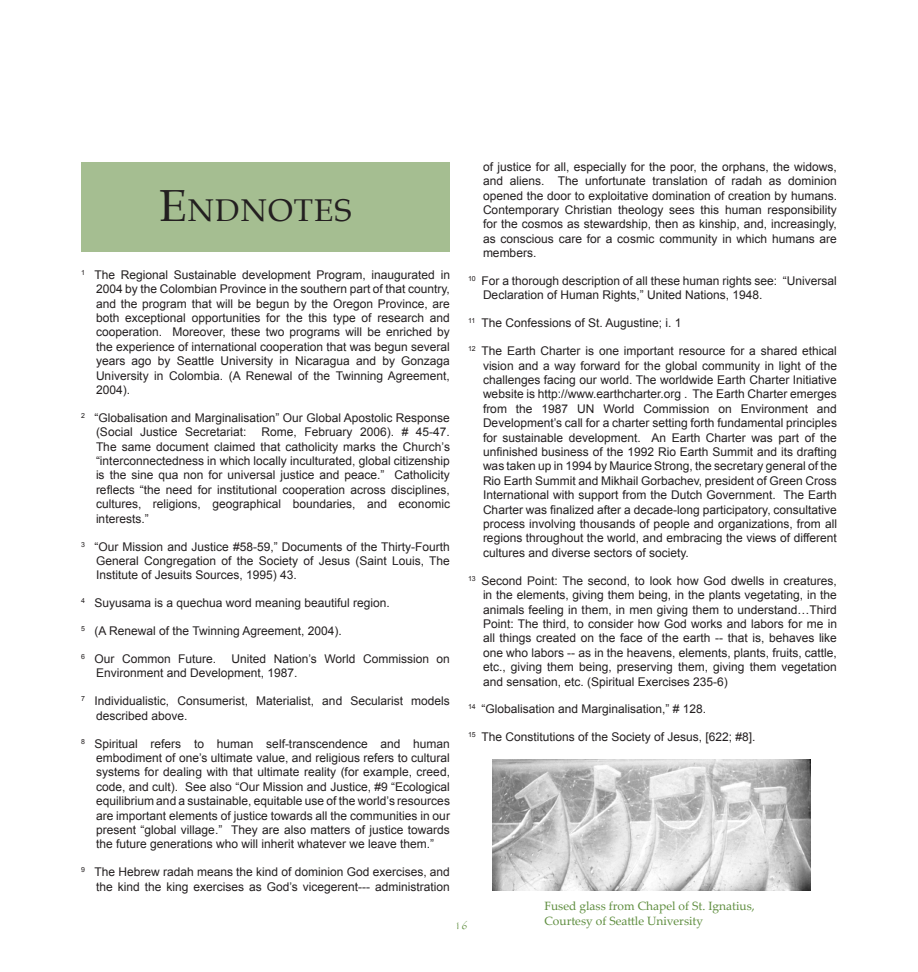
<style>
.page{position:relative;width:918px;height:972px;background:#fff}
.page>*{position:absolute;margin:0;border:0;box-sizing:border-box;transform-origin:0 0}
.Block_Heading_Text{font:31.5px "Book Antiqua";letter-spacing:.035em;color:#231f20}
.Endnote_Text{font:12px/14.4px "Arial";color:#231f20;text-align:justify}
.Pull_Out_Quotes{font:12px/14.4px "Palatino Linotype";color:#5e8d3e}
.t1{font:12px "Papyrus";color:#5e8d3e}
.s1{font-size:45px}
</style>
<div class="page">
<div style="left:81px;top:162px;width:369px;height:90px;background:#a5be91"></div>
<img style="left:492px;top:759px;width:319px;height:132px">
<p class="Block_Heading_Text" style="left:159px;top:188px;width:193px"><span class="s1">E</span>NDNOTES</p>
<p class="Endnote_Text" style="left:96px;top:267px;width:356px;text-indent:-15px"><sup>1</sup> The Regional Sustainable development Program, inaugurated in 2004 by the Colombian Province in the southern part of that country, and the program that will be begun by the Oregon Province, are both exceptional opportunities for the this type of research and cooperation. Moreover, these two programs will be enriched by the experience of international cooperation that was begun several years ago by Seattle University in Nicaragua and by Gonzaga University in Colombia. (A Renewal of the Twinning Agreement, 2004).</p>
<p class="Endnote_Text" style="left:96px;top:411px;width:355px;text-indent:-15px"><sup>2</sup> “Globalisation and Marginalisation” Our Global Apostolic Response (Social Justice Secretariat:</p>
<p class="Endnote_Text" style="left:96px;top:425px;width:356px;text-indent:166px">Rome, February 2006). # 45-47.<br>The same document claimed that catholicity marks the Church’s “interconnectedness in which locally inculturated, global citizenship is the sine qua non for universal justice and peace.” Catholicity reflects “the need for institutional cooperation across disciplines, cultures, religions, geographical boundaries, and economic interests.”</p>
<p class="Endnote_Text" style="left:96px;top:539px;width:356px;text-indent:-15px"><sup>3</sup> “Our Mission and Justice #58-59,” Documents of the Thirty-Fourth General Congregation of the Society of Jesus (Saint Louis, The Institute of Jesuits Sources, 1995) 43.</p>
<p class="Endnote_Text" style="left:81px;top:596px;width:310px"><sup>4</sup> Suyusama is a quechua word meaning beautiful region.</p>
<p class="Endnote_Text" style="left:81px;top:624px;width:262px"><sup>5</sup> (A Renewal of the Twinning Agreement, 2004).</p>
<p class="Endnote_Text" style="left:81px;top:652px;width:137px"><sup>6</sup> Our Common Future.</p>
<p class="Endnote_Text" style="left:96px;top:652px;width:355px;text-indent:135px">United Nation’s World Commission on<br>Environment and Development, 1987.</p>
<p class="Endnote_Text" style="left:96px;top:694px;width:355px;text-indent:-15px"><sup>7</sup> Individualistic, Consumerist, Materialist, and Secularist models described above.</p>
<p class="Endnote_Text" style="left:96px;top:736px;width:356px;text-indent:-15px"><sup>8</sup> Spiritual refers to human self-transcendence and human embodiment of one’s ultimate value, and religious refers to cultural systems for dealing with that ultimate reality (for example, creed, code, and cult). See also “Our Mission and Justice, #9 “Ecological equilibrium and a sustainable, equitable use of the world’s resources are important elements of justice towards all the communities in our present “global village.” They are also matters of justice towards the future generations who will inherit whatever we leave them.”</p>
<p class="Endnote_Text" style="left:81px;top:865px;width:370px;text-align:right"><sup>9</sup> The Hebrew radah means the kind of dominion God exercises, and the kind the king exercises as God’s vicegerent--- administration</p>
<p class="Endnote_Text" style="left:483px;top:159px;width:356px">of justice for all, especially for the poor, the orphans, the widows, and aliens. The unfortunate translation of radah as dominion opened the door to exploitative domination of creation by humans.<br>Contemporary Christian theology sees this human responsibility for the cosmos as stewardship, then as kinship, and, increasingly, as conscious care for a cosmic community in which humans are members.</p>
<p class="Endnote_Text" style="left:483px;top:274px;width:355px;text-indent:-15px"><sup>10</sup> For a thorough description of all these human rights see: “Universal<br>Declaration of Human Rights,” United Nations, 1948.</p>
<p class="Endnote_Text" style="left:468px;top:316px;width:215px"><sup>11</sup> The Confessions of St. Augustine; i. 1</p>
<p class="Endnote_Text" style="left:483px;top:344px;width:356px;text-indent:-15px"><sup>12</sup> The Earth Charter is one important resource for a shared ethical vision and a way forward for the global community in light of the challenges facing our world. The worldwide Earth Charter Initiative website is http://www.earthcharter.org . The Earth Charter emerges from the 1987 UN World Commission on Environment and Development’s call for a charter setting forth fundamental principles for sustainable development. An Earth Charter was part of the unfinished business of the 1992 Rio Earth Summit and its drafting was taken up in 1994 by Maurice Strong, the secretary general of the Rio Earth Summit and Mikhail Gorbachev, president of Green Cross International with support from the Dutch Government. The Earth Charter was finalized after a decade-long participatory, consultative process involving thousands of people and organizations, from all regions throughout the world, and embracing the views of different cultures and diverse sectors of society.</p>
<p class="Endnote_Text" style="left:483px;top:573px;width:356px;text-indent:-15px"><sup>13</sup> Second Point: The second, to look how God dwells in creatures, in the elements, giving them being, in the plants vegetating, in the animals feeling in them, in men giving them to understand…Third Point: The third, to consider how God works and labors for me in all things created on the face of the earth -- that is, behaves like one who labors -- as in the heavens, elements, plants, fruits, cattle, etc., giving them being, preserving them, giving them vegetation and sensation, etc. (Spiritual Exercises 235-6)</p>
<p class="Endnote_Text" style="left:468px;top:702px;width:240px"><sup>14</sup> “Globalisation and Marginalisation,” # 128.</p>
<p class="Endnote_Text" style="left:468px;top:730px;width:289px"><sup>15</sup> The Constitutions of the Society of Jesus, [622; #8].</p>
<p class="t1" style="left:454px;top:917px;width:7px">16</p>
<p class="Pull_Out_Quotes" style="left:544px;top:898px;width:212px">Fused glass from Chapel of St. Ignatius,<br>Courtesy of Seattle University</p>
</div>
